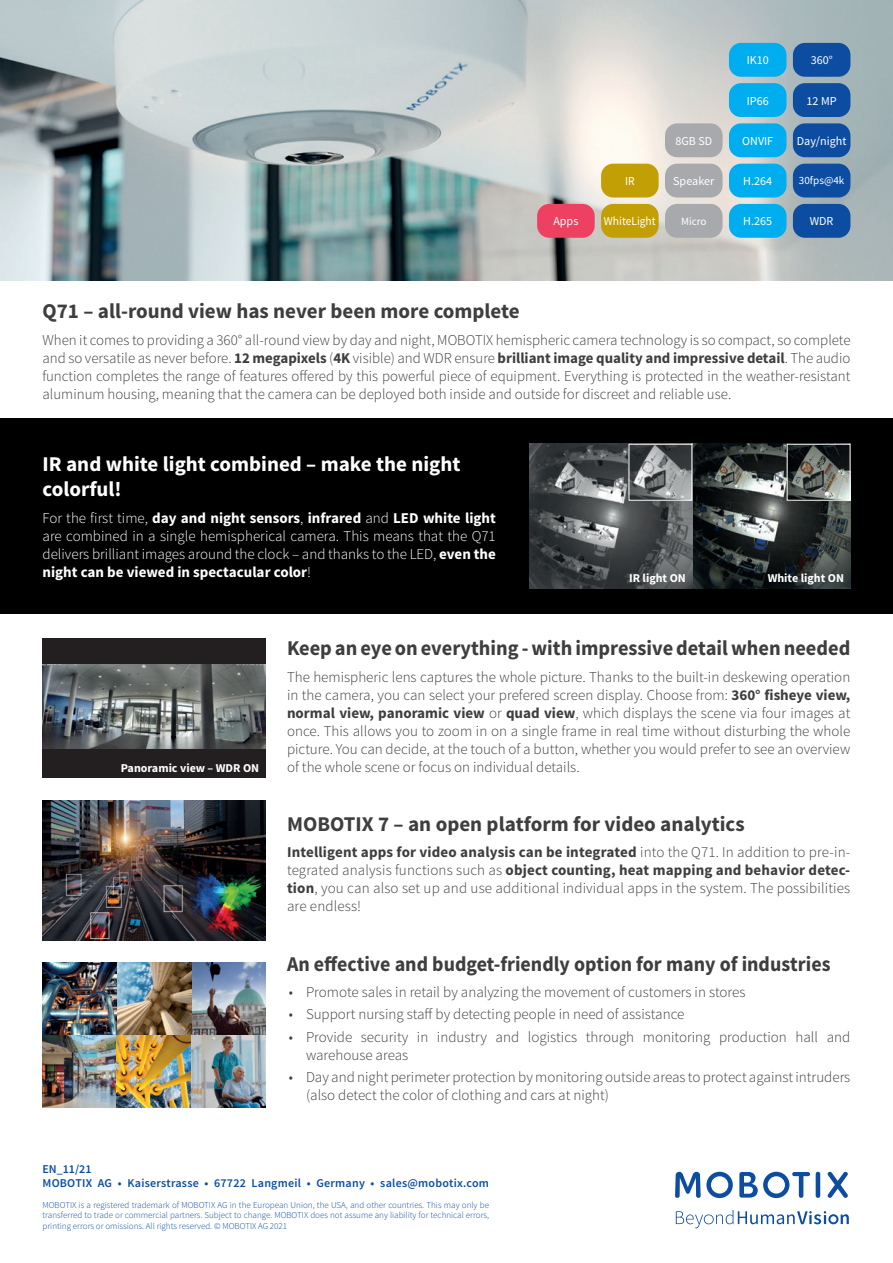
<style>
.page{position:relative;width:893px;height:1263px;background:#fff}
.page>*{position:absolute;margin:0;border:0;box-sizing:border-box;transform-origin:0 0}
.t1{font:700 21px "Source Sans Pro";color:#3e3e3f}
.t2{font:700 21px "Source Sans Pro";color:#3e3e3f;scale:.95 1}
.t3{font:700 21px/25.2px "Source Sans Pro";color:#fff}
.t4{font:300 15px/18px "Source Sans Pro";color:#3e3e3f;text-align:justify}
.t5{font:300 15px/18px "Source Sans Pro";color:#fff;text-align:justify}
.t6{font:12.15px "Source Sans Pro";color:#fff}
.t7{font:12.15px "Source Sans Pro";color:#fff;scale:.95 1}
.t8{font:600 12px/14.4px "Source Sans Pro";letter-spacing:.02em;color:#0d4da1}
.t9{font:700 12px "Source Sans Pro";color:#fff}
.t10{font:11.1px "Source Sans Pro";color:#fff}
.t11{font:300 9px/10.5px "Source Sans Pro";color:#0d4da1;text-align:justify}
.s1{font-weight:700}
</style>
<div class="page">
<div style="left:0;top:418px;width:893px;height:196px;background:#000001"></div>
<img style="left:0;top:0;width:893px;height:281px">
<div style="left:537px;top:204px;width:58px;height:34px;background:#ee4061;border-radius:12px"></div>
<div style="left:665px;top:164px;width:58px;height:34px;background:#a8a9ad;border-radius:12px"></div>
<div style="left:665px;top:123px;width:58px;height:34px;background:#a8a9ad;border-radius:12px"></div>
<div style="left:665px;top:204px;width:58px;height:34px;background:#a8a9ad;border-radius:12px"></div>
<div style="left:601px;top:204px;width:58px;height:34px;background:#c2a005;border-radius:12px"></div>
<div style="left:601px;top:164px;width:58px;height:34px;background:#c2a005;border-radius:12px"></div>
<div style="left:793px;top:43px;width:57px;height:34px;background:#0d4da1;border-radius:12px"></div>
<div style="left:793px;top:123px;width:57px;height:34px;background:#0d4da1;border-radius:12px"></div>
<div style="left:793px;top:164px;width:57px;height:34px;background:#0d4da1;border-radius:12px"></div>
<div style="left:793px;top:204px;width:57px;height:34px;background:#0d4da1;border-radius:12px"></div>
<div style="left:793px;top:83px;width:57px;height:34px;background:#0d4da1;border-radius:12px"></div>
<div style="left:729px;top:43px;width:57px;height:34px;background:#00aeef;border-radius:12px"></div>
<div style="left:729px;top:123px;width:57px;height:34px;background:#00aeef;border-radius:12px"></div>
<div style="left:729px;top:164px;width:57px;height:34px;background:#00aeef;border-radius:12px"></div>
<div style="left:729px;top:83px;width:57px;height:34px;background:#00aeef;border-radius:12px"></div>
<div style="left:729px;top:204px;width:57px;height:34px;background:#00aeef;border-radius:12px"></div>
<hr style="left:816px;top:1172px;width:4px;height:26px;background:#0d4da1;border-radius:2px">
<svg style="left:828px;top:1172px;width:20px;height:26px"></svg>
<svg style="left:675px;top:1172px;width:58px;height:26px"></svg>
<svg style="left:739px;top:1172px;width:71px;height:26px"></svg>
<svg style="left:676px;top:1210px;width:173px;height:18px"></svg>
<div style="left:42px;top:638px;width:224px;height:140px;background:#231f20"></div>
<img style="left:42px;top:665px;width:224px;height:84px">
<img style="left:42px;top:801px;width:224px;height:140px">
<img style="left:168px;top:870px;width:98px;height:69px">
<img style="left:43px;top:963px;width:223px;height:144px">
<img style="left:692px;top:444px;width:158px;height:144px">
<img style="left:530px;top:444px;width:162px;height:144px">
<img style="left:631px;top:446px;width:59px;height:53px">
<div style="left:629px;top:444px;width:63px;height:57px;border:1px solid #fff"></div>
<img style="left:789px;top:446px;width:59px;height:53px">
<div style="left:787px;top:444px;width:63px;height:57px;border:1px solid #fff"></div>
<p class="t6" style="left:553px;top:214px;width:26px">Apps</p>
<p class="t7" style="left:625px;top:174px;width:12px">IR</p>
<p class="t6" style="left:675px;top:133px;width:38px">8GB SD</p>
<p class="t6" style="left:673px;top:174px;width:43px">Speaker</p>
<p class="t7" style="left:604px;top:214px;width:56px">WhiteLight</p>
<p class="t10" style="left:681px;top:214px;width:27px">Micro</p>
<p class="t6" style="left:747px;top:53px;width:24px">IK10</p>
<p class="t6" style="left:811px;top:53px;width:24px">360°</p>
<p class="t6" style="left:747px;top:93px;width:24px">IP66</p>
<p class="t6" style="left:807px;top:93px;width:32px">12 MP</p>
<p class="t6" style="left:742px;top:133px;width:32px">ONVIF</p>
<p class="t6" style="left:743px;top:174px;width:30px">H.264</p>
<p class="t6" style="left:743px;top:214px;width:30px">H.265</p>
<p class="t6" style="left:797px;top:133px;width:51px">Day/night</p>
<p class="t10" style="left:799px;top:174px;width:47px">30fps@4k</p>
<p class="t6" style="left:810px;top:214px;width:25px">WDR</p>
<h1 class="t1" style="left:43px;top:298px;width:479px">Q71 – all-round view has never been more complete</h1>
<p class="t4" style="left:43px;top:331px;width:809px">When it comes to providing a 360° all-round view by day and night, MOBOTIX hemispheric camera technology is so compact, so complete and so versatile as never before. <span class="s1">12 megapixels</span> (<span class="s1">4K</span> visible) and WDR ensure <span class="s1">brilliant image quality and impressive detail</span>. The audio function completes the range of features offered by this powerful piece of equipment. Everything is protected in the weather-resistant aluminum housing, meaning that the camera can be deployed both inside and outside for discreet and reliable use.</p>
<h1 class="t3" style="left:43px;top:452px;width:419px">IR and white light combined – make the night colorful!</h1>
<p class="t5" style="left:43px;top:509px;width:455px">For the first time, <span class="s1">day and night sensors</span>, <span class="s1">infrared</span> and <span class="s1">LED white light </span>are combined in a single hemispherical camera. This means that the Q71 delivers brilliant images around the clock – and thanks to the LED, <span class="s1">even the night can be viewed in spectacular color</span>!</p>
<p class="t9" style="left:629px;top:571px;width:58px">IR light ON</p>
<p class="t9" style="left:768px;top:571px;width:78px">White light ON</p>
<p class="t9" style="left:121px;top:760px;width:140px">Panoramic view – WDR ON</p>
<h1 class="t1" style="left:287px;top:635px;width:565px">Keep an eye on everything - with impressive detail when needed</h1>
<p class="t4" style="left:287px;top:668px;width:565px">The hemispheric lens captures the whole picture. Thanks to the built-in deskewing operation in the camera, you can select your prefered screen display. Choose from: <span class="s1">360° fisheye view, normal view, panoramic view</span> or <span class="s1">quad view</span>, which displays the scene via four images at once. This allows you to zoom in on a single frame in real time without disturbing the whole picture. You can decide, at the touch of a button, whether you would prefer to see an overview of the whole scene or focus on individual details.</p>
<h1 class="t1" style="left:287px;top:810px;width:459px">MOBOTIX 7 – an open platform for video analytics</h1>
<p class="t4" style="left:287px;top:843px;width:565px"><span class="s1">Intelligent apps for video analysis can be integrated</span> into the Q71. In addition to pre-in&shy;tegrated analysis functions such as <span class="s1">object counting, heat mapping and behavior detec&shy;tion</span>, you can also set up and use additional individual apps in the system. The possibilities are endless!</p>
<h1 class="t2" style="left:287px;top:950px;width:574px">An effective and budget-friendly option for many of industries</h1>
<p class="t4" style="left:289px;top:983px;width:458px">• Promote sales in retail by analyzing the movement of customers in stores</p>
<p class="t4" style="left:289px;top:1005px;width:397px">• Support nursing staff by detecting people in need of assistance</p>
<p class="t4" style="left:306px;top:1028px;width:546px;text-indent:-17px">• Provide security in industry and logistics through monitoring production hall and warehouse areas</p>
<p class="t4" style="left:306px;top:1068px;width:546px;text-indent:-17px">• Day and night perimeter protection by monitoring outside areas to protect against intruders (also detect the color of clothing and cars at night)</p>
<p class="t8" style="left:43px;top:1162px;width:448px">EN_11/21<br>MOBOTIX AG • Kaiserstrasse • 67722 Langmeil • Germany • sales@mobotix.com</p>
<p class="t11" style="left:43px;top:1200px;width:448px">MOBOTIX is a registered trademark of MOBOTIX AG in the European Union, the USA, and other countries. This may only be transferred to trade or commercial partners. Subject to change. MOBOTIX does not assume any liability for technical errors, printing errors or omissions. All rights reserved. © MOBOTIX AG 2021</p>
</div>
